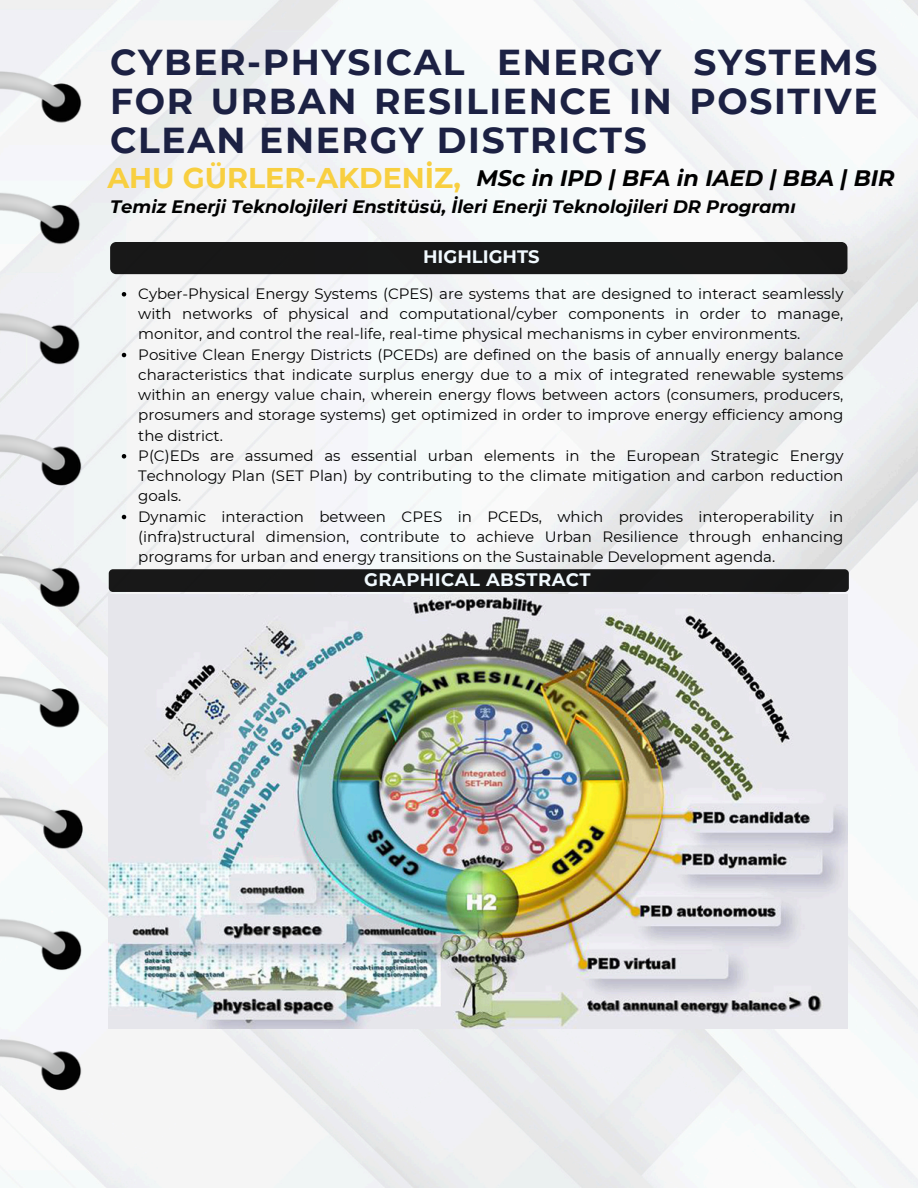
<style>
.page{position:relative;width:918px;height:1188px;background:#fff}
.page>*{position:absolute;margin:0;border:0;box-sizing:border-box;transform-origin:0 0}
.t1{font:700 36px/39.3px "Montserrat";letter-spacing:.045em;color:#1c2143;text-align:justify}
.t2{font:700 28.5px "Montserrat";color:#f8cf40}
.t3{font:italic 700 22.35px "Montserrat";color:#000}
.t4{font:italic 700 18px "Montserrat";color:#000}
.t5{font:700 18px "Montserrat";letter-spacing:.025em;color:#f2faff}
.t6{font:700 18px "Montserrat";color:#f2faff}
.t7{font:15px/20.2px "Montserrat";color:#000;text-align:justify}
</style>
<div class="page">
<img style="left:0;top:0;width:918px;height:1188px">
<img style="left:0;top:72px;width:82px;height:1075px">
<div style="left:110px;top:242px;width:737px;height:32px;background:#181819;border-radius:6px"></div>
<div style="left:109px;top:569px;width:740px;height:23px;background:#181818;border-radius:4px"></div>
<img style="left:108px;top:594px;width:739px;height:434px">
<svg style="left:122px;top:292px;width:4px;height:5px"></svg>
<svg style="left:122px;top:353px;width:4px;height:4px"></svg>
<svg style="left:122px;top:454px;width:4px;height:5px"></svg>
<svg style="left:122px;top:515px;width:4px;height:4px"></svg>
<h2 class="t1" style="left:110px;top:42px;width:769px">CYBER-PHYSICAL ENERGY SYSTEMS FOR URBAN RESILIENCE IN POSITIVE CLEAN ENERGY DISTRICTS</h2>
<h3 class="t2" style="left:107px;top:160px;width:355px">AHU GÜRLER-AKDENİZ,</h3>
<h5 class="t3" style="left:477px;top:164px;width:420px">MSc in IPD | BFA in IAED | BBA | BIR</h5>
<h4 class="t4" style="left:110px;top:196px;width:687px">Temiz Enerji Teknolojileri Enstitüsü, İleri Enerji Teknolojileri DR Programı</h4>
<p class="t6" style="left:423px;top:245px;width:118px">HIGHLIGHTS</p>
<p class="t7" style="left:138px;top:283px;width:707px">Cyber-Physical Energy Systems (CPES) are systems that are designed to i nteract seamlessly with networks of physical and computational/cyber components i n order to manage, monitor, and control the real-life, real-ti me physical mechanisms i n cyber envi ronments.</p>
<p class="t7" style="left:138px;top:344px;width:707px">Positive Clean Energy Districts (PCEDs) are defi ned on the basis of annually energy balance characteristics that i ndicate surplus energy due to a mix of i ntegrated renewable systems withi n an energy value chai n, wherei n energy flows between actors (consumers, producers, prosumers and storage systems) get opti mized i n order to i mprove energy efficiency among the district.</p>
<p class="t7" style="left:138px;top:445px;width:707px">P(C)EDs are assumed as essential urban elements i n the European Strategic Energy Technology Plan (SET Plan) by contri buti ng to the cli mate mitigation and carbon reduction goals.</p>
<h4 class="t7" style="left:138px;top:506px;width:707px">Dynamic i nteraction between CPES i n PCEDs, which provides i nteroperabi lity i n (i nfra)structural di mension, contri bute to achieve Urban Resi lience through enhanci ng programs for urban and energy transitions on the Sustai nable Development agenda.</h4>
<p class="t5" style="left:364px;top:568px;width:228px">GRAPHICAL ABSTRACT</p>
</div>
